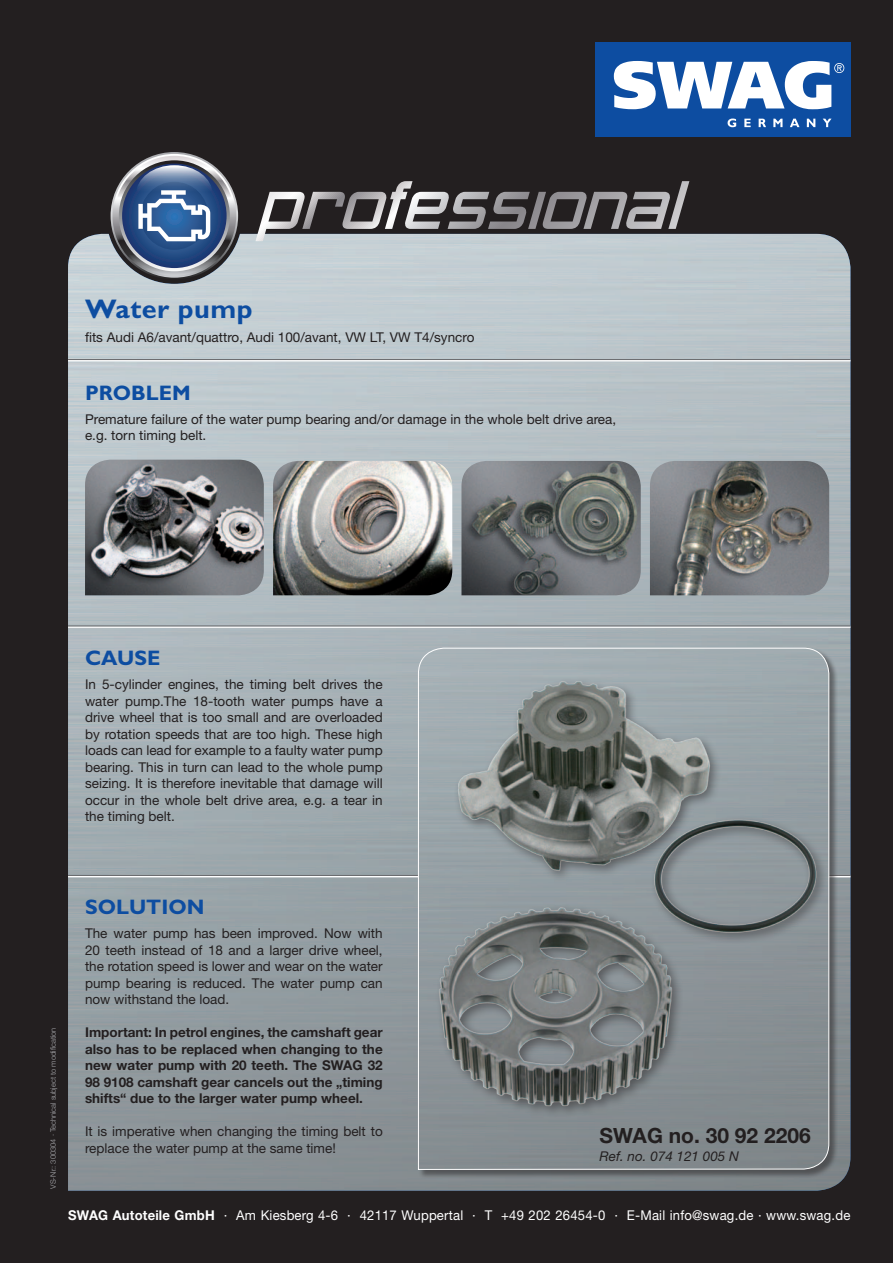
<style>
.page{position:relative;width:893px;height:1263px;background:#231f20}
.page>*{position:absolute;margin:0;border:0;box-sizing:border-box;transform-origin:0 0}
.t1{font:700 27px "Gill Sans";letter-spacing:.02em;color:#0d4da1}
.t2{font:700 21px "Gill Sans";color:#0d4da1}
.t3{font:700 21px "Helvetica Neue LT";color:#231f20}
.t4{font:13.5px/16.5px "Helvetica Neue LT";color:#231f20;text-align:justify}
.t5{font:700 13.5px/16.5px "Helvetica Neue LT";color:#231f20;text-align:justify}
.t6{font:13.5px "Helvetica Neue LT";letter-spacing:.015em;color:#fff}
.t7{font:italic 13.5px "Helvetica Neue LT";color:#231f20}
.t8{font:300 7.5px "Helvetica Neue LT";color:#a8a9ad}
.s1{font-weight:700}
</style>
<div class="page">
<img style="left:68px;top:234px;width:782px;height:957px">
<div style="left:595px;top:43px;width:255px;height:94px;background:#0d4da1"></div>
<svg style="left:614px;top:61px;width:230px;height:48px"></svg>
<svg style="left:728px;top:119px;width:8px;height:8px"></svg>
<svg style="left:744px;top:119px;width:7px;height:8px"></svg>
<svg style="left:759px;top:119px;width:7px;height:8px"></svg>
<svg style="left:773px;top:119px;width:9px;height:8px"></svg>
<svg style="left:790px;top:119px;width:9px;height:8px"></svg>
<svg style="left:807px;top:119px;width:8px;height:8px"></svg>
<svg style="left:823px;top:119px;width:8px;height:8px"></svg>
<svg style="left:255px;top:181px;width:434px;height:60px"></svg>
<svg style="left:111px;top:152px;width:127px;height:128px"></svg>
<svg style="left:112px;top:154px;width:124px;height:124px"></svg>
<svg style="left:114px;top:156px;width:120px;height:120px;background:#a7a6a8"></svg>
<svg style="left:119px;top:160px;width:111px;height:111px"></svg>
<svg style="left:122px;top:164px;width:105px;height:104px;background:#22437b"></svg>
<svg style="left:140px;top:182px;width:68px;height:68px"></svg>
<svg style="left:138px;top:204px;width:72px;height:37px;background:#7693b8"></svg>
<svg style="left:136px;top:165px;width:77px;height:58px;background:#6383ac"></svg>
<img style="left:461px;top:461px;width:180px;height:134px">
<img style="left:650px;top:461px;width:179px;height:134px">
<img style="left:85px;top:460px;width:179px;height:135px">
<img style="left:273px;top:461px;width:179px;height:134px">
<hr style="left:68px;top:360px;width:782px;height:1px;background:#fff">
<hr style="left:68px;top:359px;width:782px;height:1px;background:#6c6d70">
<hr style="left:68px;top:626px;width:782px;height:2px;background:#fff">
<hr style="left:68px;top:625px;width:782px;height:1px;background:#6c6d70">
<hr style="left:68px;top:876px;width:782px;height:1px;background:#fff">
<hr style="left:68px;top:875px;width:782px;height:1px;background:#6c6d70">
<div style="left:418px;top:648px;width:420px;height:531px;background:#231f20;opacity:.5"></div>
<svg style="left:418px;top:647px;width:412px;height:523px;background:#8c9498"></svg>
<img style="left:425px;top:893px;width:261px;height:220px">
<img style="left:440px;top:663px;width:393px;height:286px">
<h1 class="t1" style="left:85px;top:293px;width:169px">Water pump</h1>
<p class="t4" style="left:85px;top:329px;width:391px">fits Audi A6/avant/quattro, Audi 100/avant, VW LT, VW T4/syncro</p>
<h2 class="t2" style="left:85px;top:380px;width:107px">PROBLEM</h2>
<p class="t4" style="left:85px;top:410px;width:533px">Premature failure of the water pump bearing and/or damage in the whole belt drive area, e.g. torn timing belt.</p>
<h2 class="t2" style="left:85px;top:646px;width:77px">CAUSE</h2>
<p class="t4" style="left:85px;top:676px;width:299px">In 5-cylinder engines, the timing belt drives the water pump.The 18-tooth water pumps have a drive wheel that is too small and are overloaded by rotation speeds that are too high. These high loads can lead for example to a faulty water pump bearing. This in turn can lead to the whole pump seizing. It is therefore inevitable that damage will occur in the whole belt drive area, e.g. a tear in the timing belt.</p>
<p class="t8" style="left:49px;top:1189px;width:163px;rotate:-90deg">VS-Nr.: 300304 · Technical subject to modification</p>
<h2 class="t2" style="left:85px;top:895px;width:121px">SOLUTION</h2>
<p class="t4" style="left:85px;top:925px;width:299px">The water pump has been improved. Now with 20 teeth instead of 18 and a larger drive wheel, the rotation speed is lower and wear on the water pump bearing is reduced. The water pump can now withstand the load.</p>
<p class="t5" style="left:85px;top:1024px;width:299px">Important: In petrol engines, the camshaft gear also has to be replaced when changing to the new water pump with 20 teeth. The SWAG 32<br>98 9108 camshaft gear cancels out the „timing shifts“ due to the larger water pump wheel.</p>
<p class="t4" style="left:85px;top:1123px;width:299px">It is imperative when changing the timing belt to replace the water pump at the same time!</p>
<h2 class="t3" style="left:600px;top:1122px;width:213px">SWAG no. 30 92 2206</h2>
<p class="t7" style="left:600px;top:1148px;width:141px">Ref. no. 074 121 005 N</p>
<p class="t6" style="left:68px;top:1207px;width:784px"><span class="s1">SWAG Autoteile GmbH</span> · Am Kiesberg 4-6 · 42117 Wuppertal · T +49 202 26454-0 · E-Mail info@swag.de · www.swag.de</p>
</div>
